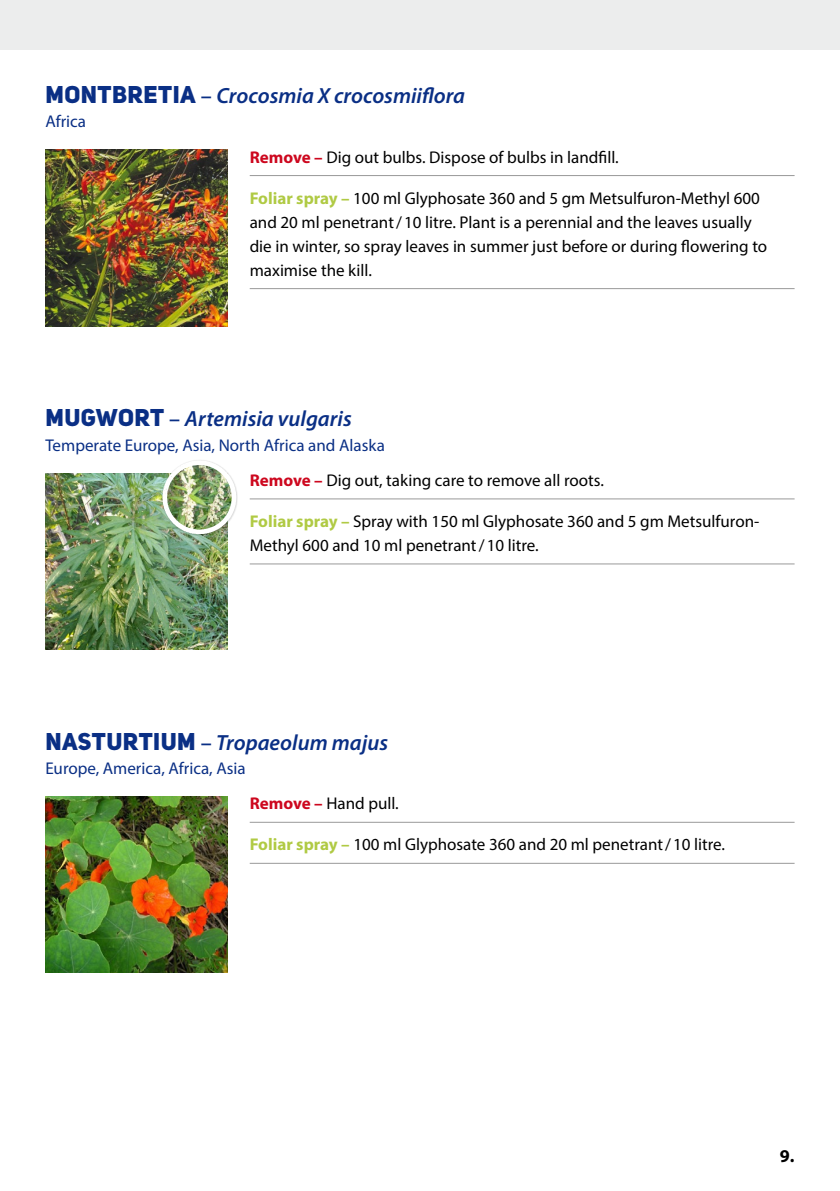
<style>
.page{position:relative;width:840px;height:1191px;background:#fff}
.page>*{position:absolute;margin:0;border:0;box-sizing:border-box;transform-origin:0 0}
.t1{font:italic 600 22px "Myriad Pro";color:#0a2f85}
.t2{font:700 18px "Myriad Pro";color:#000}
.t3{font:17px/24px "Myriad Pro";color:#000}
.t4{font:17px/35.4px "Myriad Pro";color:#0a2f85}
.s1{font-family:"Uni Sans Heavy CAPS";font-weight:400;font-style:normal;font-size:24px}
.s2{font-style:normal}
.s3{font-weight:700;color:#cd071e}
.s4{font-weight:700;color:#b0ca44}
.s5{color:#000}
</style>
<div class="page">
<div style="left:0;top:0;width:839px;height:50px;background:#eceded"></div>
<img style="left:45px;top:150px;width:182px;height:176px">
<hr style="left:249px;top:175px;width:545px;height:1px;background:#999">
<hr style="left:249px;top:288px;width:545px;height:1px;background:#999">
<img style="left:45px;top:796px;width:182px;height:177px">
<hr style="left:249px;top:821px;width:545px;height:1px;background:#999">
<hr style="left:249px;top:863px;width:545px;height:1px;background:#999">
<img style="left:45px;top:473px;width:182px;height:176px">
<hr style="left:249px;top:498px;width:545px;height:1px;background:#999">
<hr style="left:249px;top:563px;width:545px;height:1px;background:#999">
<div style="left:162px;top:459px;width:76px;height:77px;background:#000;opacity:.15"></div>
<svg style="left:162px;top:460px;width:74px;height:74px"></svg>
<img style="left:167px;top:465px;width:64px;height:64px">
<p class="t1" style="left:45px;top:82px;width:421px"><span class="s1">MONTBRETIA</span> <span class="s2">–</span> Crocosmia X crocosmiiflora</p>
<p class="t4" style="left:45px;top:104px;width:42px">Africa</p>
<p class="t3" style="left:249px;top:145px;width:370px"><span class="s3">Remove –</span> Dig out bulbs. Dispose of bulbs in landfill.</p>
<p class="t3" style="left:249px;top:186px;width:519px"><span class="s4">Foliar spray –</span> 100 ml Glyphosate 360 and 5 gm Metsulfuron-Methyl 600 and 20 ml penetrant/10 litre. Plant is a perennial and the leaves usually die in winter, so spray leaves in summer just before or during flowering to maximise the kill.</p>
<p class="t1" style="left:45px;top:405px;width:308px"><span class="s1">MUGWORT</span> <span class="s2">–</span> Artemisia vulgaris</p>
<p class="t4" style="left:249px;top:427px;width:355px;text-indent:-204px">Temperate Europe, Asia, North Africa and Alaska<br><span class="s3">Remove –</span> <span class="s5">Dig out, taking care to remove all roots.</span></p>
<p class="t3" style="left:249px;top:509px;width:511px"><span class="s4">Foliar spray –</span> Spray with 150 ml Glyphosate 360 and 5 gm Metsulfuron-<br>Methyl 600 and 10 ml penetrant/10 litre.</p>
<p class="t1" style="left:45px;top:728px;width:344px"><span class="s1">NASTURTIUM</span> <span class="s2">–</span> Tropaeolum majus</p>
<p class="t4" style="left:45px;top:750px;width:202px">Europe, America, Africa, Asia</p>
<p class="t3" style="left:249px;top:791px;width:150px"><span class="s3">Remove –</span> Hand pull.</p>
<p class="t3" style="left:249px;top:832px;width:476px"><span class="s4">Foliar spray –</span> 100 ml Glyphosate 360 and 20 ml penetrant/10 litre.</p>
<p class="t2" style="left:779px;top:1144px;width:16px">9.</p>
</div>
